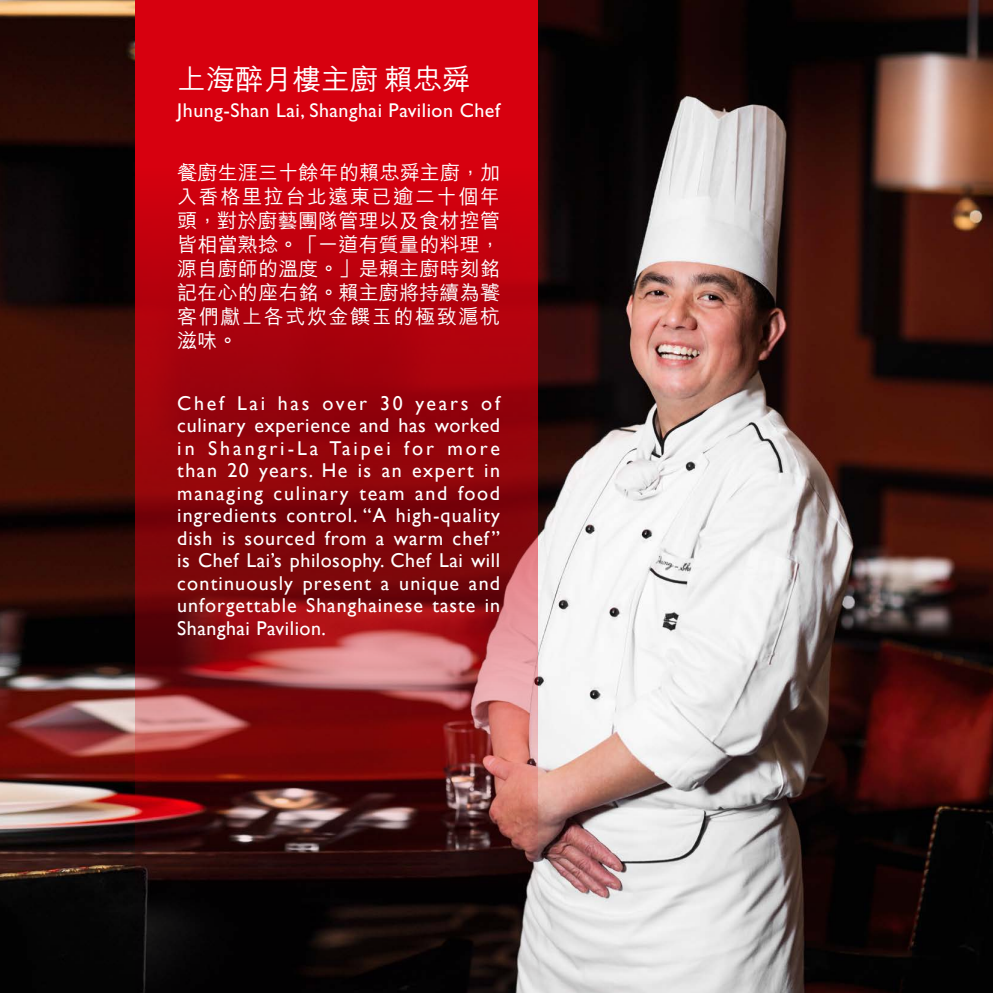
<style>
.page{position:relative;width:993px;height:993px;background:#fff}
.page>*{position:absolute;margin:0;border:0;box-sizing:border-box;transform-origin:0 0}
.t1{font:500 28.75px "M Hei HK";color:#fff}
.t2{font:20px/22.5px "Gill Sans";letter-spacing:.05em;color:#fff;text-align:justify}
.t3{font:500 20px/24px "M Hei HK";letter-spacing:.01em;color:#fff;text-align:justify}
.t4{font:20px "Gill Sans Std";letter-spacing:.025em;color:#fff}
</style>
<div class="page">
<img style="left:0;top:0;width:992px;height:992px">
<svg style="left:135px;top:0;width:402px;height:992px;background:#901017"></svg>
<h1 class="t1" style="left:177px;top:58px;width:295px">上海醉月樓主廚賴忠舜</h1>
<p class="t4" style="left:177px;top:98px;width:324px">Jhung-Shan Lai, Shanghai Pavilion Chef</p>
<p class="t3" style="left:177px;top:159px;width:324px">餐廚生涯三十餘年的賴忠舜主廚，加入香格里拉台北遠東已逾二十個年頭，對於廚藝團隊管理以及食材控管皆相當熟捻。「一道有質量的料理，源自廚師的溫度。」是賴主廚時刻銘記在心的座右銘。賴主廚將持續為饕客們獻上各式炊金饌玉的極致滬杭滋味。</p>
<p class="t2" style="left:177px;top:391px;width:324px">Chef Lai has over 30 years of culinary experience and has worked in Shangri-La Taipei for more than 20 years. He is an expert in managing culinary team and food ingredients control. “A high-quality dish is sourced from a warm chef” is Chef Lai’s philosophy. Chef Lai will continuously present a unique and unforgettable Shanghainese taste in Shanghai Pavilion.</p>
</div>
